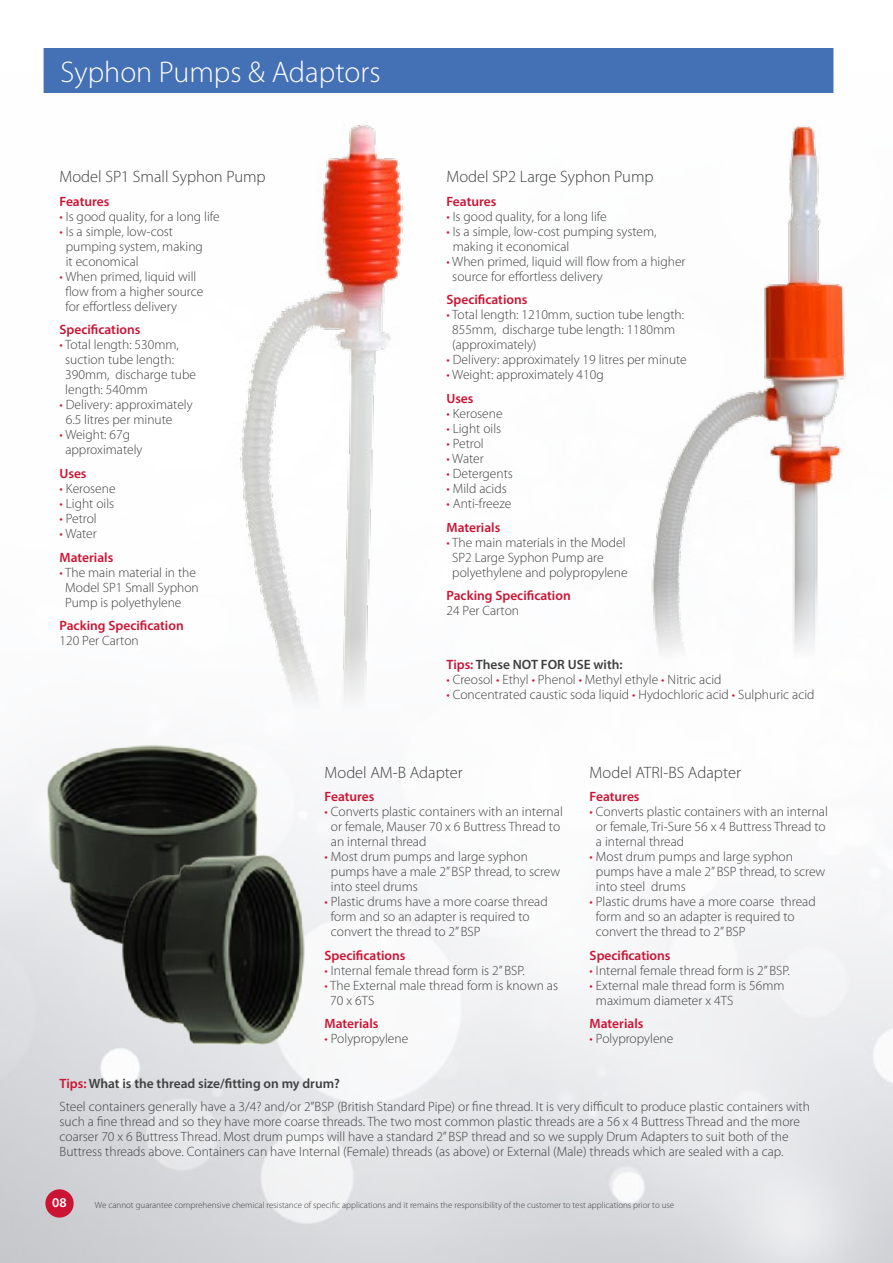
<style>
.page{position:relative;width:893px;height:1263px;background:#fff}
.page>*{position:absolute;margin:0;border:0;box-sizing:border-box;transform-origin:0 0}
.t1{font:300 30px "Myriad Pro";color:#fff}
.t2{font:300 16.5px "Myriad Pro";color:#3f3f40}
.t3{font:300 13.5px/15px "Myriad Pro";color:#3f3f40}
.t4{font:600 13.5px/23.5px "Myriad Pro";color:#cb1434}
.t5{font:600 13.5px "Myriad Pro";color:#3f3f40}
.t6{font:600 13.5px "Myriad Pro";color:#fff}
.t7{font:300 9px "Myriad Pro";color:#3f3f40}
.s1{color:#cb1434}
.s2{font-weight:300}
.s3{font-weight:300;color:#3f3f40}
.s4{font-weight:600;color:#cb1434}
.s5{font-weight:600}
</style>
<div class="page">
<img style="left:0;top:68px;width:893px;height:1195px">
<hr style="left:892px;top:68px;width:1px;height:727px;background:#fdfdfe">
<img style="left:25px;top:719px;width:256px;height:255px">
<img style="left:600px;top:77px;width:292px;height:582px">
<img style="left:208px;top:111px;width:238px;height:599px">
<img style="left:98px;top:835px;width:231px;height:231px">
<img style="left:884px;top:559px;width:9px;height:566px">
<div style="left:44px;top:48px;width:789px;height:45px;background:#4470b6"></div>
<div style="left:45px;top:1189px;width:29px;height:28px;background:#cb1434;border-radius:50%"></div>
<h1 class="t1" style="left:61px;top:56px;width:321px">Syphon Pumps &amp; Adaptors</h1>
<p class="t2" style="left:60px;top:168px;width:208px">Model SP1 Small Syphon Pump</p>
<p class="t4" style="left:60px;top:189px;width:51px">Features</p>
<p class="t3" style="left:60px;top:209px;width:162px"><span class="s1">•</span> Is good quality, for a long life</p>
<p class="t3" style="left:66px;top:224px;width:139px;text-indent:-6px"><span class="s1">•</span> Is a simple, low-cost pumping system, making it economical</p>
<p class="t3" style="left:65px;top:269px;width:139px;text-indent:-6px"><span class="s1">•</span> When primed, liquid will flow from a higher source for effortless delivery</p>
<p class="t4" style="left:60px;top:318px;width:82px">Specifications</p>
<p class="t3" style="left:65px;top:338px;width:132px;text-indent:-6px"><span class="s1">•</span> Total length: 530mm, suction tube length:<br>390mm, discharge tube length: 540mm</p>
<p class="t3" style="left:66px;top:398px;width:128px;text-indent:-6px"><span class="s1">•</span> Delivery: approximately<br>6.5 litres per minute</p>
<p class="t3" style="left:65px;top:428px;width:79px;text-indent:-6px"><span class="s1">•</span> Weight: 67g approximately</p>
<p class="t4" style="left:60px;top:461px;width:29px">Uses</p>
<p class="t3" style="left:60px;top:481px;width:58px"><span class="s1">•</span> Kerosene</p>
<p class="t3" style="left:60px;top:496px;width:56px"><span class="s1">•</span> Light oils</p>
<p class="t3" style="left:60px;top:511px;width:39px"><span class="s1">•</span> Petrol</p>
<p class="t4" style="left:60px;top:521px;width:55px"><span class="s2">•</span> <span class="s3">Water<br></span>Materials</p>
<p class="t3" style="left:65px;top:565px;width:135px;text-indent:-6px"><span class="s1">•</span> The main material in the<br>Model SP1 Small Syphon<br>Pump is polyethylene</p>
<p class="t4" style="left:60px;top:613px;width:126px">Packing Specification</p>
<p class="t3" style="left:60px;top:633px;width:81px">120 Per Carton</p>
<p class="t2" style="left:446px;top:168px;width:209px">Model SP2 Large Syphon Pump</p>
<p class="t4" style="left:446px;top:189px;width:51px">Features</p>
<p class="t3" style="left:446px;top:209px;width:162px"><span class="s1">•</span> Is good quality, for a long life</p>
<p class="t3" style="left:453px;top:224px;width:205px;text-indent:-6px"><span class="s1">•</span> Is a simple, low-cost pumping system, making it economical</p>
<p class="t3" style="left:452px;top:254px;width:235px;text-indent:-6px"><span class="s1">•</span> When primed, liquid will flow from a higher source for effortless delivery</p>
<p class="t4" style="left:446px;top:288px;width:82px">Specifications</p>
<p class="t3" style="left:452px;top:308px;width:233px;text-indent:-6px"><span class="s1">•</span> Total length: 1210mm, suction tube length:<br>855mm, discharge tube length: 1180mm (approximately)</p>
<p class="t3" style="left:446px;top:353px;width:242px"><span class="s1">•</span> Delivery: approximately 19 litres per minute</p>
<p class="t3" style="left:446px;top:363px;width:159px;line-height:23.5px"><span class="s1">•</span> Weight: approximately 410g<br><span class="s4">Uses</span></p>
<p class="t3" style="left:446px;top:406px;width:58px"><span class="s1">•</span> Kerosene</p>
<p class="t3" style="left:446px;top:421px;width:56px"><span class="s1">•</span> Light oils</p>
<p class="t3" style="left:446px;top:436px;width:39px"><span class="s1">•</span> Petrol</p>
<p class="t3" style="left:446px;top:451px;width:39px"><span class="s1">•</span> Water</p>
<p class="t3" style="left:446px;top:466px;width:68px"><span class="s1">•</span> Detergents</p>
<p class="t3" style="left:446px;top:481px;width:62px"><span class="s1">•</span> Mild acids</p>
<p class="t3" style="left:446px;top:492px;width:66px;line-height:23.5px"><span class="s1">•</span> Anti-freeze<br><span class="s4">Materials</span></p>
<p class="t3" style="left:452px;top:535px;width:177px;text-indent:-6px"><span class="s1">•</span> The main materials in the Model<br>SP2 Large Syphon Pump are polyethylene and polypropylene</p>
<p class="t4" style="left:446px;top:583px;width:126px">Packing Specification</p>
<p class="t3" style="left:446px;top:603px;width:74px">24 Per Carton</p>
<p class="t5" style="left:446px;top:656px;width:178px"><span class="s1">Tips:</span> These NOT FOR USE with:</p>
<p class="t3" style="left:446px;top:672px;width:277px"><span class="s1">•</span> Creosol <span class="s1">•</span> Ethyl <span class="s1">•</span> Phenol <span class="s1">•</span> Methyl ethyle <span class="s1">•</span> Nitric acid</p>
<p class="t3" style="left:446px;top:687px;width:370px"><span class="s1">•</span> Concentrated caustic soda liquid <span class="s1">•</span> Hydochloric acid <span class="s1">•</span> Sulphuric acid</p>
<p class="t2" style="left:590px;top:763px;width:153px">Model ATRI-BS Adapter</p>
<p class="t4" style="left:590px;top:785px;width:51px">Features</p>
<p class="t3" style="left:596px;top:805px;width:233px;text-indent:-6px"><span class="s1">•</span> Converts plastic containers with an internal or female, Tri-Sure 56 x 4 Buttress Thread to a internal thread</p>
<p class="t3" style="left:596px;top:850px;width:231px;text-indent:-6px"><span class="s1">•</span> Most drum pumps and large syphon pumps have a male 2” BSP thread, to screw into steel drums</p>
<p class="t3" style="left:596px;top:895px;width:221px;text-indent:-6px"><span class="s1">•</span> Plastic drums have a more coarse thread form and so an adapter is required to convert the thread to 2” BSP</p>
<p class="t4" style="left:590px;top:943px;width:82px">Specifications</p>
<p class="t3" style="left:590px;top:963px;width:202px"><span class="s1">•</span> Internal female thread form is 2” BSP.</p>
<p class="t3" style="left:596px;top:978px;width:190px;text-indent:-6px"><span class="s1">•</span> External male thread form is 56mm maximum diameter x 4TS</p>
<p class="t4" style="left:590px;top:1012px;width:55px">Materials</p>
<p class="t3" style="left:590px;top:1032px;width:85px"><span class="s1">•</span> Polypropylene</p>
<p class="t3" style="left:60px;top:1071px;width:752px;line-height:23.5px"><span class="s4">Tips:</span> <span class="s5">What is the thread size/fitting on my drum?<br></span>Steel containers generally have a 3/4? and/or 2”BSP (British Standard Pipe) or fine thread. It is very difficult to produce plastic containers with</p>
<p class="t3" style="left:60px;top:1114px;width:742px">such a fine thread and so they have more coarse threads. The two most common plastic threads are a 56 x 4 Buttress Thread and the more coarser 70 x 6 Buttress Thread. Most drum pumps will have a standard 2” BSP thread and so we supply Drum Adapters to suit both of the<br>Buttress threads above. Containers can have Internal (Female) threads (as above) or External (Male) threads which are sealed with a cap.</p>
<p class="t2" style="left:325px;top:763px;width:140px">Model AM-B Adapter</p>
<p class="t4" style="left:325px;top:785px;width:51px">Features</p>
<p class="t3" style="left:331px;top:805px;width:233px;text-indent:-6px"><span class="s1">•</span> Converts plastic containers with an internal or female, Mauser 70 x 6 Buttress Thread to an internal thread</p>
<p class="t3" style="left:331px;top:850px;width:231px;text-indent:-6px"><span class="s1">•</span> Most drum pumps and large syphon pumps have a male 2” BSP thread, to screw into steel drums</p>
<p class="t3" style="left:331px;top:895px;width:218px;text-indent:-6px"><span class="s1">•</span> Plastic drums have a more coarse thread form and so an adapter is required to convert the thread to 2” BSP</p>
<p class="t4" style="left:325px;top:943px;width:82px">Specifications</p>
<p class="t3" style="left:325px;top:963px;width:202px"><span class="s1">•</span> Internal female thread form is 2” BSP.</p>
<p class="t3" style="left:330px;top:978px;width:229px;text-indent:-6px"><span class="s1">•</span> The External male thread form is known as<br>70 x 6TS</p>
<p class="t4" style="left:325px;top:1012px;width:55px">Materials</p>
<p class="t3" style="left:325px;top:1032px;width:85px"><span class="s1">•</span> Polypropylene</p>
<p class="t6" style="left:52px;top:1194px;width:16px">08</p>
<p class="t7" style="left:95px;top:1199px;width:581px">We cannot guarantee comprehensive chemical resistance of specific applications and it remains the responsibility of the customer to test applications prior to use</p>
</div>
